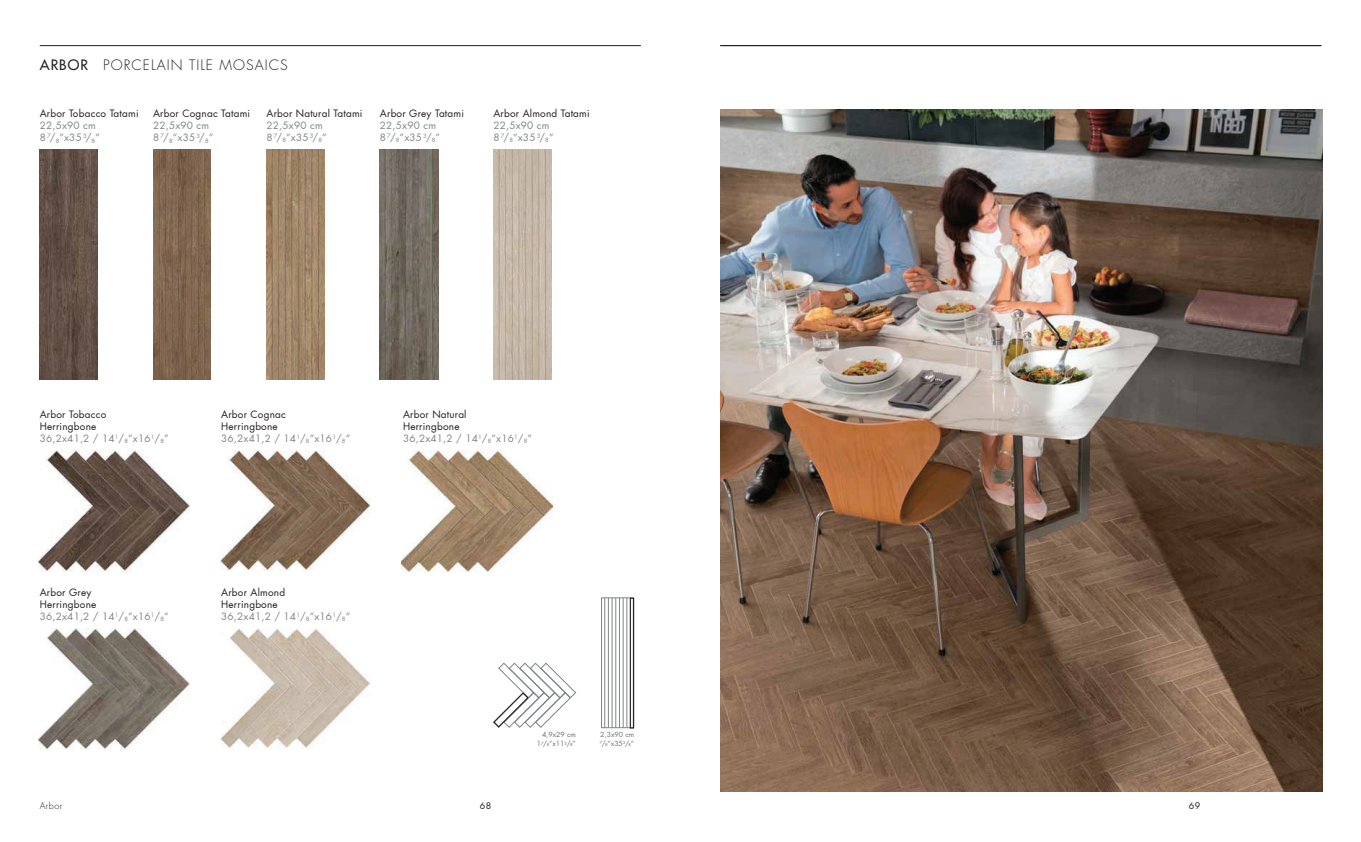
<style>
.page{position:relative;width:1361px;height:842px;background:#fff}
.page>*{position:absolute;margin:0;border:0;box-sizing:border-box;transform-origin:0 0}
.t1{font:300 14px "Futura Std";letter-spacing:.075em;color:#231f20}
.t2{font:10px/12px "Futura";letter-spacing:.02em;color:#231f20}
.t3{font:10px/12px "Futura";letter-spacing:.02em;color:#808385}
.t4{font:300 9px "Futura Std";letter-spacing:.05em;color:#231f20}
.t5{font:9px "Futura";color:#231f20}
.t6{font:7px/9px "Futura";color:#6d6e70;text-align:right}
.s1{font-weight:500}
.s2{color:#808385}
.s3{font-size:4.1px}
</style>
<div class="page">
<hr style="left:40px;top:45px;width:601px;height:1px;background:#231f20">
<hr style="left:720px;top:45px;width:601px;height:1px;background:#231f20">
<img style="left:40px;top:149px;width:57px;height:230px">
<img style="left:153px;top:149px;width:58px;height:230px">
<img style="left:266px;top:149px;width:59px;height:230px">
<img style="left:380px;top:149px;width:58px;height:230px">
<img style="left:493px;top:149px;width:58px;height:230px">
<img style="left:220px;top:450px;width:151px;height:120px">
<img style="left:402px;top:450px;width:150px;height:122px">
<img style="left:39px;top:450px;width:150px;height:121px">
<img style="left:220px;top:628px;width:151px;height:120px">
<img style="left:39px;top:628px;width:150px;height:121px">
<img style="left:720px;top:109px;width:602px;height:682px">
<svg style="left:493px;top:663px;width:83px;height:65px"></svg>
<div style="left:601px;top:598px;width:33px;height:130px;border:1px solid #808385"></div>
<hr style="left:604px;top:598px;width:1px;height:130px;background:#808385">
<hr style="left:627px;top:598px;width:1px;height:130px;background:#808385">
<hr style="left:623px;top:598px;width:1px;height:130px;background:#808385">
<hr style="left:619px;top:598px;width:1px;height:130px;background:#808385">
<hr style="left:615px;top:598px;width:1px;height:130px;background:#808385">
<hr style="left:612px;top:598px;width:1px;height:130px;background:#808385">
<hr style="left:608px;top:598px;width:1px;height:130px;background:#808385">
<div style="left:630px;top:598px;width:4px;height:130px;border:1px solid #231f20"></div>
<h1 class="t1" style="left:40px;top:57px;width:249px"><span class="s1">ARBOR</span> PORCELAIN TILE MOSAICS</h1>
<p class="t2" style="left:40px;top:108px;width:100px">Arbor Tobacco Tatami</p>
<p class="t3" style="left:40px;top:120px;width:62px">22,5x90 cm<br>8 <sup>7</sup>/<sub>8</sub>”x35 <sup>3</sup>/<sub>8</sub>”</p>
<p class="t2" style="left:266px;top:107px;width:97px">Arbor Natural Tatami</p>
<p class="t3" style="left:266px;top:119px;width:62px">22,5x90 cm<br>8 <sup>7</sup>/<sub>8</sub>”x35 <sup>3</sup>/<sub>8</sub>”</p>
<p class="t2" style="left:153px;top:108px;width:99px">Arbor Cognac Tatami</p>
<p class="t3" style="left:153px;top:120px;width:62px">22,5x90 cm<br>8 <sup>7</sup>/<sub>8</sub>”x35 <sup>3</sup>/<sub>8</sub>”</p>
<p class="t2" style="left:380px;top:107px;width:86px">Arbor Grey Tatami</p>
<p class="t3" style="left:380px;top:119px;width:62px">22,5x90 cm<br>8 <sup>7</sup>/<sub>8</sub>”x35 <sup>3</sup>/<sub>8</sub>”</p>
<p class="t2" style="left:493px;top:107px;width:98px">Arbor Almond Tatami</p>
<p class="t3" style="left:493px;top:119px;width:62px">22,5x90 cm<br>8 <sup>7</sup>/<sub>8</sub>”x35 <sup>3</sup>/<sub>8</sub>”</p>
<p class="t2" style="left:40px;top:408px;width:130px">Arbor Tobacco<br>Herringbone<br><span class="s2">36,2x41,2 / 14</span><sup>1</sup><span class="s2">/</span><sub>8</sub><span class="s2">”x16</span><sup>1</sup><span class="s2">/</span><sub>8</sub><span class="s2">”</span></p>
<p class="t2" style="left:221px;top:408px;width:130px">Arbor Cognac<br>Herringbone<br><span class="s2">36,2x41,2 / 14</span><sup>1</sup><span class="s2">/</span><sub>8</sub><span class="s2">”x16</span><sup>1</sup><span class="s2">/</span><sub>8</sub><span class="s2">”</span></p>
<p class="t2" style="left:403px;top:408px;width:130px">Arbor Natural<br>Herringbone<br><span class="s2">36,2x41,2 / 14</span><sup>1</sup><span class="s2">/</span><sub>8</sub><span class="s2">”x16</span><sup>1</sup><span class="s2">/</span><sub>8</sub><span class="s2">”</span></p>
<p class="t2" style="left:40px;top:586px;width:130px">Arbor Grey<br>Herringbone<br><span class="s2">36,2x41,2 / 14</span><sup>1</sup><span class="s2">/</span><sub>8</sub><span class="s2">”x16</span><sup>1</sup><span class="s2">/</span><sub>8</sub><span class="s2">”</span></p>
<p class="t2" style="left:221px;top:586px;width:130px">Arbor Almond<br>Herringbone<br><span class="s2">36,2x41,2 / 14</span><sup>1</sup><span class="s2">/</span><sub>8</sub><span class="s2">”x16</span><sup>1</sup><span class="s2">/</span><sub>8</sub><span class="s2">”</span></p>
<p class="t6" style="left:537px;top:730px;width:41px">4,9x29 cm<br>1<sup>7</sup>/<span class="s3">8</span>”x11<sup>3</sup>/<span class="s3">8</span>”</p>
<p class="t6" style="left:600px;top:730px;width:36px;text-align:left">2,3x90 cm<br><sup>7</sup>/<span class="s3">8</span>”x35<sup>3</sup>/<span class="s3">8</span>”</p>
<p class="t4" style="left:40px;top:801px;width:24px">Arbor</p>
<p class="t5" style="left:480px;top:800px;width:13px">68</p>
<p class="t5" style="left:1188px;top:800px;width:13px">69</p>
</div>
